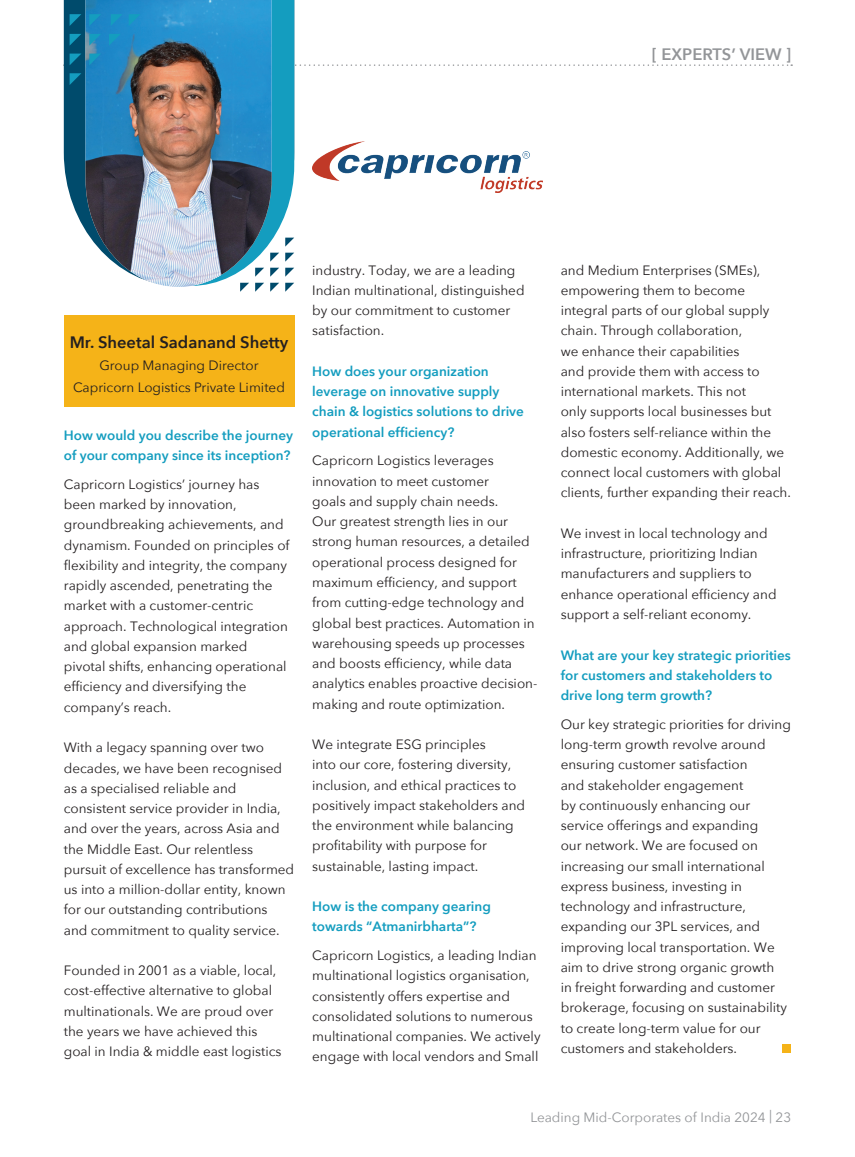
<style>
.page{position:relative;width:855px;height:1157px;background:#fff}
.page>*{position:absolute;margin:0;border:0;box-sizing:border-box;transform-origin:0 0}
.t1{font:600 16.5px "Avenir Next";color:#231f20}
.t2{font:600 16.5px "Avenir Next";color:#939598}
.t3{font:13.5px/20.2px "Avenir Next";color:#231f20}
.t4{font:600 13.5px/20.2px "Avenir Next";color:#149dbf}
.t5{font:13.5px "Avenir Next";color:#939598}
</style>
<div class="page">
<img style="left:312px;top:141px;width:231px;height:51px">
<div style="left:64px;top:316px;width:230px;height:91px;background:#f5b318"></div>
<svg style="left:64px;top:0;width:21px;height:230px;background:#1f617e"></svg>
<svg style="left:272px;top:0;width:22px;height:283px;fill:#149dbf"></svg>
<svg style="left:285px;top:283px;width:9px;height:9px"></svg>
<svg style="left:285px;top:268px;width:9px;height:9px"></svg>
<svg style="left:285px;top:253px;width:9px;height:9px"></svg>
<svg style="left:285px;top:238px;width:9px;height:9px"></svg>
<svg style="left:272px;top:268px;width:7px;height:9px"></svg>
<svg style="left:272px;top:253px;width:7px;height:9px"></svg>
<svg style="left:270px;top:283px;width:9px;height:9px"></svg>
<svg style="left:255px;top:287px;width:5px;height:5px"></svg>
<svg style="left:240px;top:287px;width:5px;height:5px"></svg>
<img style="left:85px;top:0;width:187px;height:287px">
<svg style="left:70px;top:14px;width:11px;height:12px"></svg>
<svg style="left:70px;top:34px;width:11px;height:12px"></svg>
<svg style="left:70px;top:73px;width:11px;height:12px"></svg>
<svg style="left:89px;top:34px;width:12px;height:12px"></svg>
<svg style="left:64px;top:54px;width:728px;height:12px"></svg>
<svg style="left:109px;top:34px;width:12px;height:12px"></svg>
<svg style="left:89px;top:14px;width:12px;height:12px"></svg>
<svg style="left:111px;top:14px;width:12px;height:12px"></svg>
<svg style="left:129px;top:14px;width:11px;height:12px"></svg>
<div style="left:782px;top:1044px;width:9px;height:9px;background:#f5b318"></div>
<p class="t2" style="left:652px;top:40px;width:141px">[ EXPERTS’ VIEW ]</p>
<p class="t1" style="left:70px;top:327px;width:220px">Mr. Sheetal Sadanand Shetty</p>
<p class="t3" style="left:73px;top:353px;width:213px;line-height:22.2px;text-align:center">Group Managing Director<br>Capricorn Logistics Private Limited</p>
<p class="t4" style="left:64px;top:425px;width:231px">How would you describe the journey of your company since its inception?</p>
<p class="t3" style="left:64px;top:473px;width:227px">Capricorn Logistics’ journey has been marked by innovation, groundbreaking achievements, and dynamism. Founded on principles of flexibility and integrity, the company rapidly ascended, penetrating the market with a customer-centric approach. Technological integration and global expansion marked pivotal shifts, enhancing operational efficiency and diversifying the company’s reach.</p>
<p class="t3" style="left:64px;top:737px;width:232px">With a legacy spanning over two decades, we have been recognised as a specialised reliable and consistent service provider in India, and over the years, across Asia and the Middle East. Our relentless pursuit of excellence has transformed us into a million-dollar entity, known for our outstanding contributions and commitment to quality service.</p>
<p class="t3" style="left:64px;top:959px;width:219px">Founded in 2001 as a viable, local, cost-effective alternative to global multinationals. We are proud over the years we have achieved this goal in India &amp; middle east logistics</p>
<p class="t3" style="left:312px;top:259px;width:214px">industry. Today, we are a leading<br>Indian multinational, distinguished by our commitment to customer satisfaction.</p>
<p class="t4" style="left:312px;top:361px;width:213px">How does your organization leverage on innovative supply chain &amp; logistics solutions to drive operational efficiency?</p>
<p class="t3" style="left:312px;top:450px;width:227px">Capricorn Logistics leverages innovation to meet customer<br>goals and supply chain needs.<br>Our greatest strength lies in our strong human resources, a detailed operational process designed for maximum efficiency, and support from cutting-edge technology and global best practices. Automation in warehousing speeds up processes and boosts efficiency, while data analytics enables proactive decision&shy;making and route optimization.</p>
<p class="t3" style="left:312px;top:733px;width:214px">We integrate ESG principles<br>into our core, fostering diversity, inclusion, and ethical practices to positively impact stakeholders and the environment while balancing profitability with purpose for sustainable, lasting impact.</p>
<p class="t4" style="left:312px;top:896px;width:180px">How is the company gearing towards “Atmanirbharta”?</p>
<p class="t3" style="left:312px;top:944px;width:230px">Capricorn Logistics, a leading Indian multinational logistics organisation, consistently offers expertise and consolidated solutions to numerous multinational companies. We actively engage with local vendors and Small</p>
<p class="t3" style="left:561px;top:259px;width:232px">and Medium Enterprises (SMEs), empowering them to become integral parts of our global supply chain. Through collaboration,<br>we enhance their capabilities<br>and provide them with access to international markets. This not<br>only supports local businesses but also fosters self-reliance within the domestic economy. Additionally, we connect local customers with global clients, further expanding their reach.</p>
<p class="t3" style="left:561px;top:522px;width:217px">We invest in local technology and infrastructure, prioritizing Indian manufacturers and suppliers to enhance operational efficiency and support a self-reliant economy.</p>
<p class="t4" style="left:561px;top:644px;width:232px">What are your key strategic priorities for customers and stakeholders to drive long term growth?</p>
<p class="t3" style="left:561px;top:713px;width:232px">Our key strategic priorities for driving long-term growth revolve around ensuring customer satisfaction<br>and stakeholder engagement<br>by continuously enhancing our service offerings and expanding<br>our network. We are focused on increasing our small international express business, investing in technology and infrastructure, expanding our 3PL services, and improving local transportation. We aim to drive strong organic growth<br>in freight forwarding and customer brokerage, focusing on sustainability to create long-term value for our customers and stakeholders.</p>
<p class="t5" style="left:530px;top:1105px;width:262px">Leading Mid-Corporates of India 2024 | 23</p>
</div>
